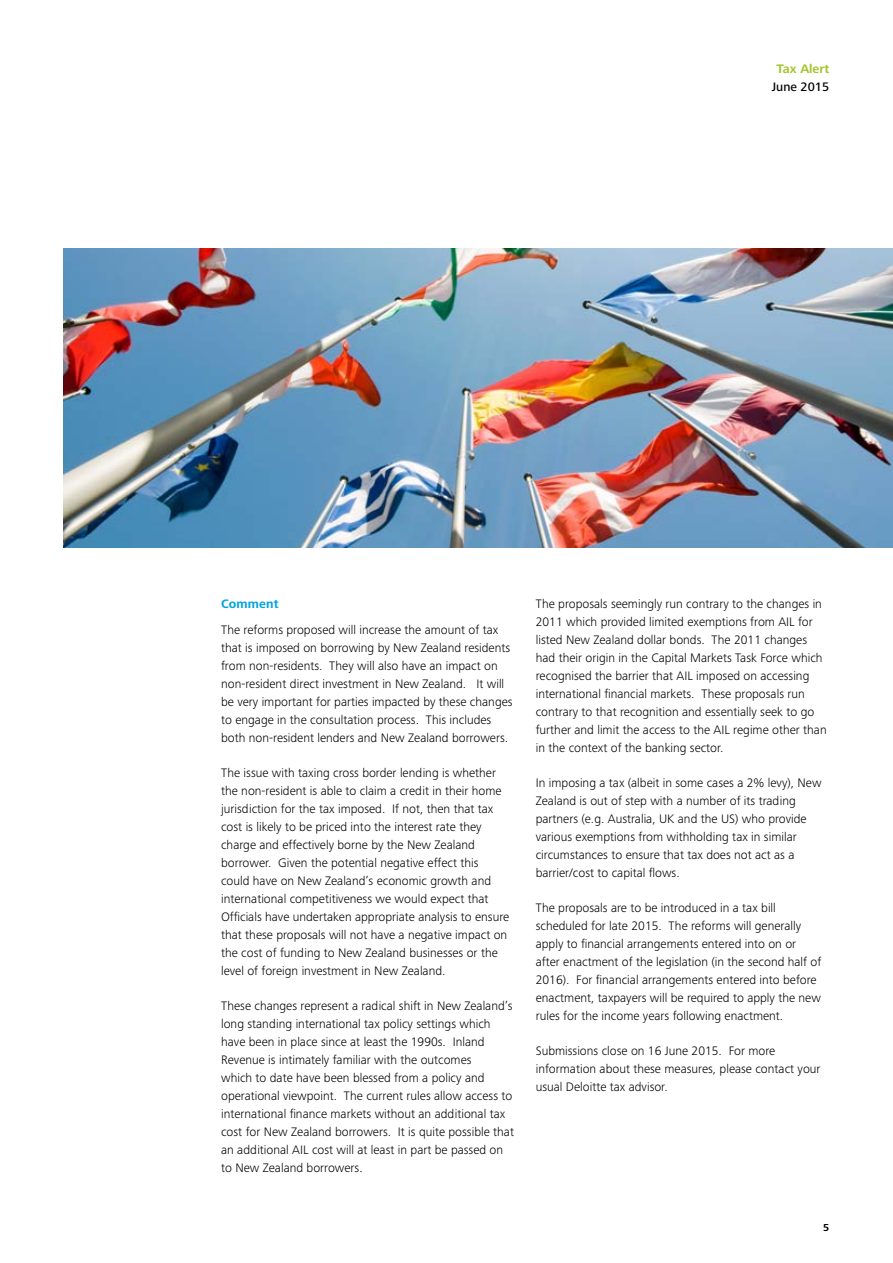
<style>
.page{position:relative;width:893px;height:1263px;background:#fff}
.page>*{position:absolute;margin:0;border:0;box-sizing:border-box;transform-origin:0 0}
.t1{font:300 12.75px/18px "Frutiger Next Pro";color:#000}
.t2{font:700 12.75px "Frutiger Next Pro";color:#a4c52d}
.t3{font:500 12.75px "Frutiger Next Pro";color:#000}
.t4{font:700 12.75px "Frutiger Next Pro";letter-spacing:.01em;color:#00a3de}
.t5{font:700 10.5px "Frutiger Next Pro";color:#000}
</style>
<div class="page">
<img style="left:64px;top:249px;width:829px;height:298px">
<p class="t2" style="left:776px;top:61px;width:54px">Tax Alert</p>
<p class="t3" style="left:772px;top:79px;width:59px">June 2015</p>
<p class="t4" style="left:221px;top:596px;width:59px">Comment</p>
<p class="t1" style="left:221px;top:621px;width:293px">The reforms proposed will increase the amount of tax that is imposed on borrowing by New Zealand residents from non-residents. They will also have an impact on non-resident direct investment in New Zealand. It will be very important for parties impacted by these changes to engage in the consultation process. This includes both non-resident lenders and New Zealand borrowers.</p>
<p class="t1" style="left:221px;top:764px;width:290px">The issue with taxing cross border lending is whether the non-resident is able to claim a credit in their home jurisdiction for the tax imposed. If not, then that tax cost is likely to be priced into the interest rate they charge and effectively borne by the New Zealand borrower. Given the potential negative effect this could have on New Zealand’s economic growth and international competitiveness we would expect that Officials have undertaken appropriate analysis to ensure that these proposals will not have a negative impact on the cost of funding to New Zealand businesses or the level of foreign investment in New Zealand.</p>
<p class="t1" style="left:221px;top:997px;width:294px">These changes represent a radical shift in New Zealand’s long standing international tax policy settings which have been in place since at least the 1990s. Inland Revenue is intimately familiar with the outcomes<br>which to date have been blessed from a policy and operational viewpoint. The current rules allow access to international finance markets without an additional tax cost for New Zealand borrowers. It is quite possible that an additional AIL cost will at least in part be passed on to New Zealand borrowers.</p>
<p class="t1" style="left:536px;top:594px;width:292px">The proposals seemingly run contrary to the changes in 2011 which provided limited exemptions from AIL for listed New Zealand dollar bonds. The 2011 changes had their origin in the Capital Markets Task Force which recognised the barrier that AIL imposed on accessing international financial markets. These proposals run contrary to that recognition and essentially seek to go further and limit the access to the AIL regime other than in the context of the banking sector.</p>
<p class="t1" style="left:536px;top:773px;width:287px">In imposing a tax (albeit in some cases a 2% levy), New Zealand is out of step with a number of its trading partners (e.g. Australia, UK and the US) who provide various exemptions from withholding tax in similar circumstances to ensure that tax does not act as a barrier/cost to capital flows.</p>
<p class="t1" style="left:536px;top:898px;width:287px">The proposals are to be introduced in a tax bill scheduled for late 2015. The reforms will generally apply to financial arrangements entered into on or after enactment of the legislation (in the second half of 2016). For financial arrangements entered into before enactment, taxpayers will be required to apply the new rules for the income years following enactment.</p>
<p class="t1" style="left:536px;top:1042px;width:286px">Submissions close on 16 June 2015. For more information about these measures, please contact your usual Deloitte tax advisor.</p>
<p class="t5" style="left:823px;top:1221px;width:8px">5</p>
</div>
